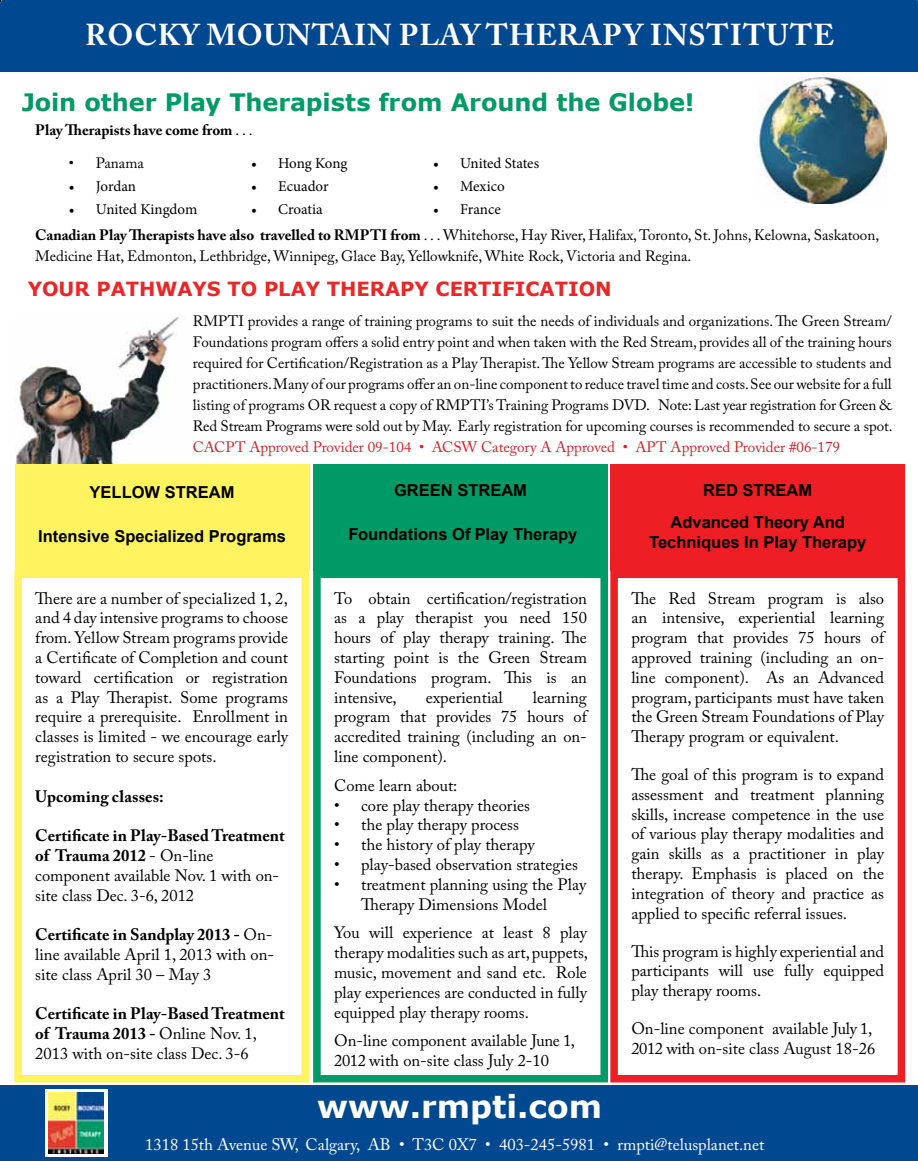
<style>
.page{position:relative;width:918px;height:1161px;background:#fff}
.page>*{position:absolute;margin:0;border:0;box-sizing:border-box;transform-origin:0 0}
.t1{font:700 31.5px "Verdana";color:#fff}
.t2{font:700 30px "Adobe Caslon Pro";letter-spacing:.03em;color:#fff}
.t3{font:700 24px "Verdana";letter-spacing:-.005em;color:#009a67}
.t4{font:700 19.5px "Verdana";color:#ec2527}
.t5{font:16.5px/19.8px "Adobe Caslon Pro";color:#000;text-align:justify}
.t6{font:700 16.5px/31.8px "Arial";color:#000;text-align:center}
.t7{font:700 16.5px/19.8px "Adobe Caslon Pro";color:#000}
.t8{font:16.5px "Adobe Caslon Pro";color:#fff}
.t9{font:15px/21px "Adobe Caslon Pro";color:#000;text-align:justify}
.t10{font:15px "Adobe Caslon Pro";color:#d2232a}
.t11{font:15px "Minion Pro";letter-spacing:-.005em;color:#000}
.t12{font:700 15px "Adobe Caslon Pro";color:#000}
.s1{font-weight:400}
.s2{font-weight:700}
</style>
<div class="page">
<div style="left:0;top:0;width:918px;height:72px;background:#004990"></div>
<img style="left:15px;top:316px;width:164px;height:148px">
<div style="left:14px;top:571px;width:295px;height:511px;border:8px solid #fff45f"></div>
<div style="left:610px;top:571px;width:295px;height:511px;border:8px solid #ed1f24"></div>
<div style="left:313px;top:571px;width:295px;height:511px;border:8px solid #009a67"></div>
<img style="left:757px;top:76px;width:129px;height:127px">
<div style="left:0;top:1085px;width:918px;height:76px;background:#004990"></div>
<svg style="left:45px;top:1089px;width:62px;height:68px"></svg>
<img style="left:49px;top:1093px;width:54px;height:60px">
<div style="left:610px;top:464px;width:295px;height:107px;background:#ed1f24"></div>
<div style="left:15px;top:464px;width:294px;height:107px;background:#fff45f"></div>
<div style="left:313px;top:464px;width:295px;height:107px;background:#009a67"></div>
<h2 class="t2" style="left:85px;top:17px;width:751px">ROCKY MOUNTAIN PLAY THERAPY INSTITUTE</h2>
<h3 class="t3" style="left:22px;top:85px;width:674px">Join other Play Therapists from Around the Globe!</h3>
<p class="t12" style="left:35px;top:121px;width:219px">Play Therapists have come from <span class="s1">. . .</span></p>
<p class="t9" style="left:69px;top:152px;width:76px">• Panama</p>
<p class="t11" style="left:251px;top:153px;width:98px">• Hong Kong</p>
<p class="t11" style="left:433px;top:153px;width:107px">• United States</p>
<p class="t11" style="left:69px;top:176px;width:69px">• Jordan</p>
<p class="t11" style="left:251px;top:176px;width:79px">• Ecuador</p>
<p class="t11" style="left:433px;top:176px;width:73px">• Mexico</p>
<p class="t11" style="left:69px;top:199px;width:130px">• United Kingdom</p>
<p class="t11" style="left:251px;top:199px;width:73px">• Croatia</p>
<p class="t11" style="left:433px;top:199px;width:69px">• France</p>
<p class="t9" style="left:35px;top:224px;width:845px"><span class="s2">Canadian Play Therapists have also travelled to RMPTI from</span> . . . Whitehorse, Hay River, Halifax, Toronto, St. Johns, Kelowna, Saskatoon,<br>Medicine Hat, Edmonton, Lethbridge, Winnipeg, Glace Bay, Yellowknife, White Rock, Victoria and Regina.</p>
<p class="t4" style="left:28px;top:275px;width:586px">YOUR PATHWAYS TO PLAY THERAPY CERTIFICATION</p>
<p class="t9" style="left:193px;top:310px;width:701px">RMPTI provides a range of training programs to suit the needs of individuals and organizations. The Green Stream/ Foundations program offers a solid entry point and when taken with the Red Stream, provides all of the training hours required for Certification/Registration as a Play Therapist. The Yellow Stream programs are accessible to students and practitioners. Many of our programs offer an on-line component to reduce travel time and costs. See our website for a full listing of programs OR request a copy of RMPTI’s Training Programs DVD. Note: Last year registration for Green &amp; Red Stream Programs were sold out by May. Early registration for upcoming courses is recommended to secure a spot.</p>
<p class="t10" style="left:193px;top:438px;width:649px">CACPT Approved Provider 09-104 • ACSW Category A Approved • APT Approved Provider #06-179</p>
<p class="t6" style="left:90px;top:477px;width:146px">YELLOW STREAM</p>
<p class="t6" style="left:38px;top:521px;width:249px">Intensive Specialized Programs</p>
<p class="t5" style="left:35px;top:588px;width:254px">There are a number of specialized 1, 2, and 4 day intensive programs to choose from. Yellow Stream programs provide a Certificate of Completion and count toward certification or registration as a Play Therapist. Some programs require a prerequisite. Enrollment in classes is limited - we encourage early registration to secure spots.</p>
<p class="t7" style="left:35px;top:786px;width:130px">Upcoming classes:</p>
<p class="t5" style="left:35px;top:826px;width:251px;text-align:left"><span class="s2">Certificate in Play-Based Treatment of Trauma 2012</span> - On-line component available Nov. 1 with on&shy;site class Dec. 3-6, 2012</p>
<p class="t5" style="left:35px;top:925px;width:240px"><span class="s2">Certificate in Sandplay 2013 -</span> On&shy;line available April 1, 2013 with on&shy;site class April 30 – May 3</p>
<p class="t7" style="left:35px;top:1004px;width:251px">Certificate in Play-Based Treatment of Trauma 2013 - <span class="s1">Online Nov. 1,<br>2013 with on-site class Dec. 3-6</span></p>
<p class="t6" style="left:394px;top:475px;width:134px">GREEN STREAM</p>
<p class="t6" style="left:348px;top:519px;width:231px">Foundations Of Play Therapy</p>
<p class="t5" style="left:334px;top:588px;width:254px">To obtain certification/registration as a play therapist you need 150 hours of play therapy training. The starting point is the Green Stream Foundations program. This is an intensive,</p>
<p class="t5" style="left:334px;top:687px;width:254px;text-indent:199px">learning program that provides 75 hours of accredited training (including an on&shy;line component).</p>
<p class="t5" style="left:334px;top:775px;width:125px">Come learn about:</p>
<p class="t5" style="left:334px;top:795px;width:197px">• core play therapy theories</p>
<p class="t5" style="left:334px;top:815px;width:186px">• the play therapy process</p>
<p class="t5" style="left:334px;top:835px;width:202px">• the history of play therapy</p>
<p class="t5" style="left:334px;top:854px;width:245px">• play-based observation strategies</p>
<p class="t5" style="left:361px;top:874px;width:227px;text-indent:-27px">• treatment planning using the Play<br>Therapy Dimensions Model</p>
<p class="t5" style="left:334px;top:923px;width:255px">You will experience at least 8 play therapy modalities such as art, puppets, music, movement and sand etc. Role play experiences are conducted in fully equipped play therapy rooms.</p>
<p class="t5" style="left:334px;top:1031px;width:242px">On-line component available June 1,<br>2012 with on-site class July 2-10</p>
<p class="t5" style="left:426px;top:687px;width:78px">experiential</p>
<p class="t6" style="left:671px;top:475px;width:176px">RED STREAM<br>Advanced Theory And</p>
<p class="t6" style="left:649px;top:526px;width:219px">Techniques In Play Therapy</p>
<p class="t5" style="left:631px;top:588px;width:254px">The Red Stream program is also an intensive, experiential learning program that provides 75 hours of approved training (including an on&shy;line component). As an Advanced program, participants must have taken the Green Stream Foundations of Play Therapy program or equivalent.</p>
<p class="t5" style="left:631px;top:765px;width:254px">The goal of this program is to expand assessment and treatment planning skills, increase competence in the use of various play therapy modalities and gain skills as a practitioner in play therapy. Emphasis is placed on the integration of theory and practice as applied to specific referral issues.</p>
<p class="t5" style="left:631px;top:941px;width:254px">This program is highly experiential and participants will use fully equipped play therapy rooms.</p>
<p class="t5" style="left:631px;top:1018px;width:245px">On-line component available July 1,<br>2012 with on-site class August 18-26</p>
<h1 class="t1" style="left:317px;top:1084px;width:286px">www.rmpti.com</h1>
<p class="t8" style="left:145px;top:1134px;width:621px">1318 15th Avenue SW, Calgary, AB • T3C 0X7 • 403-245-5981 • rmpti@telusplanet.net</p>
</div>
